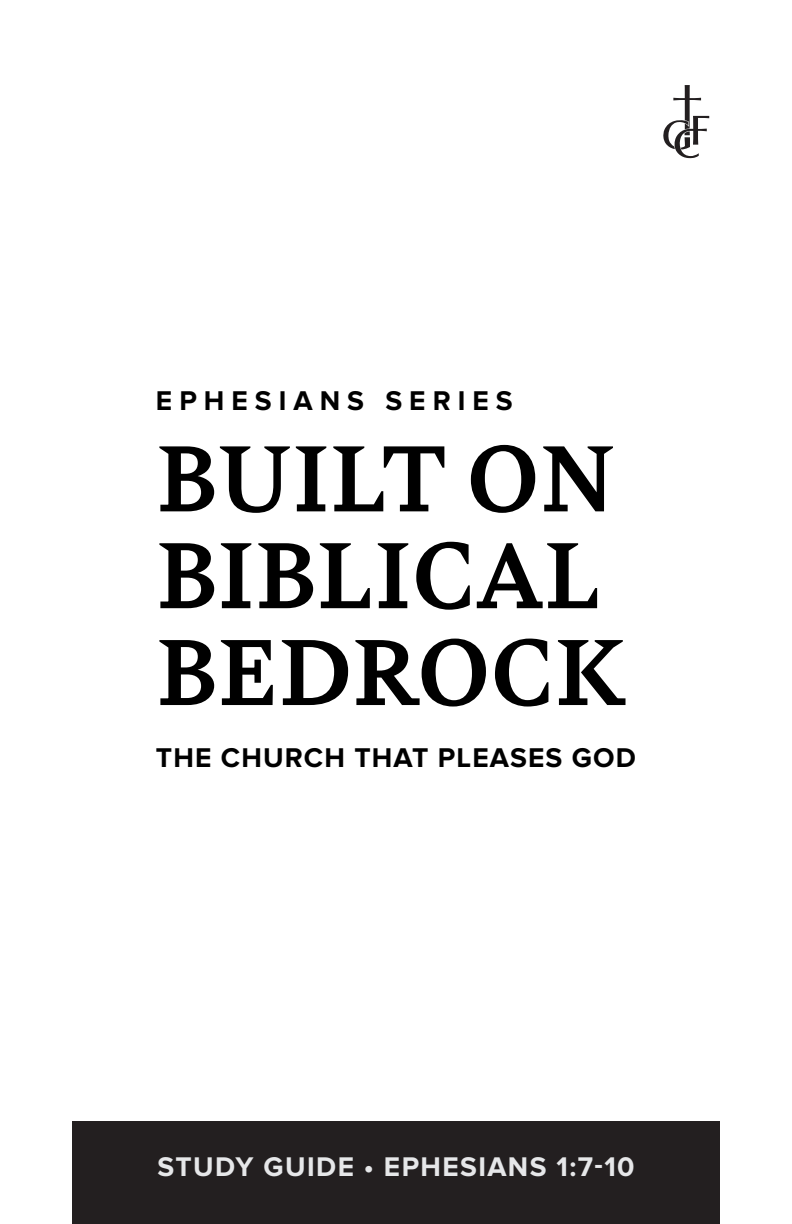
<style>
.page{position:relative;width:792px;height:1224px;background:#fff}
.page>*{position:absolute;margin:0;border:0;box-sizing:border-box;transform-origin:0 0}
.t1{font:700 100px "Bely";color:#000}
.t2{font:700 28.2px "Proxima Nova";letter-spacing:.04em;color:#000}
.t3{font:700 28.2px "Proxima Nova";letter-spacing:.25em;color:#000}
.t4{font:700 28px "Proxima Nova";letter-spacing:.05em;color:#e6e7e9}
</style>
<div class="page">
<div style="left:72px;top:1122px;width:648px;height:102px;background:#231f20"></div>
<svg style="left:663px;top:85px;width:46px;height:73px"></svg>
<p class="t3" style="left:156px;top:384px;width:358px">EPHESIANS SERIES</p>
<p class="t1" style="left:156px;top:407px;width:461px">BUILT ON</p>
<p class="t1" style="left:156px;top:504px;width:447px">BIBLICAL</p>
<p class="t1" style="left:156px;top:601px;width:472px">BEDROCK</p>
<p class="t2" style="left:156px;top:741px;width:482px">THE CHURCH THAT PLEASES GOD</p>
<p class="t4" style="left:157px;top:1150px;width:479px">STUDY GUIDE • EPHESIANS 1:7-10</p>
</div>
